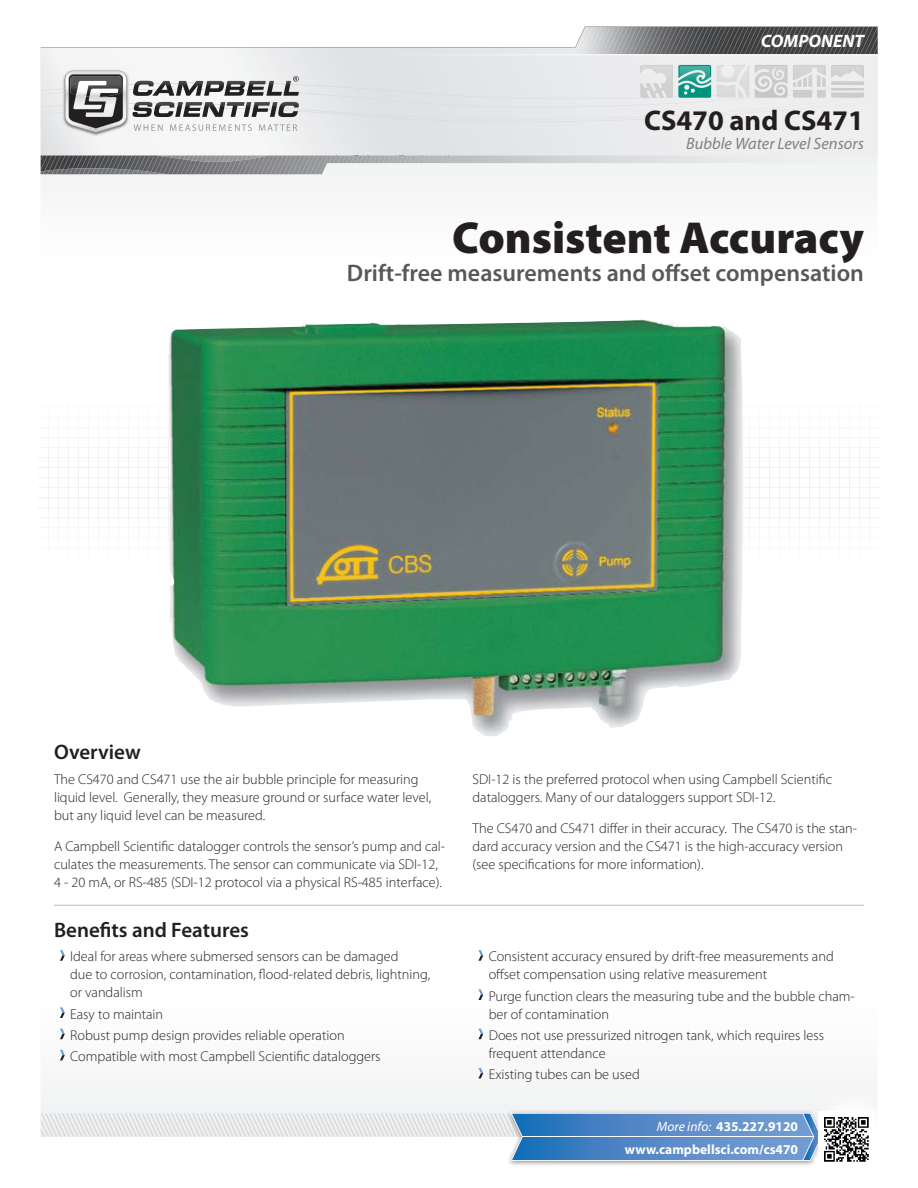
<style>
.page{position:relative;width:918px;height:1188px;background:#fff}
.page>*{position:absolute;margin:0;border:0;box-sizing:border-box;transform-origin:0 0}
.subtitle{font:900 45px "Myriad Pro";color:#231f20}
.t1{font:700 28.5px "Myriad Pro";color:#231f20}
.subtitle-2{font:600 24px "Myriad Pro";color:#57585a}
.t2{font:600 21px "Myriad Pro";color:#231f20}
.t3{font:italic 700 18px "Myriad Pro";color:#fff}
.subtitle-3{font:italic 16.5px "Myriad Pro";color:#808285}
.body1{font:300 14.25px/18px "Myriad Pro";color:#231f20}
.bullets1{font:300 14.25px/18px "Myriad Pro";color:#231f20}
.actions{font:700 13.5px "Myriad Pro";color:#fff}
.s1{font-weight:400;font-style:italic}
</style>
<div class="page">
<svg style="left:41px;top:26px;width:837px;height:130px"></svg>
<img style="left:377px;top:54px;width:501px;height:1px">
<img style="left:575px;top:48px;width:303px;height:6px">
<svg style="left:41px;top:1113px;width:463px;height:24px"></svg>
<svg style="left:41px;top:27px;width:837px;height:21px"></svg>
<img style="left:62px;top:133px;width:68px;height:4px">
<svg style="left:41px;top:156px;width:421px;height:19px"></svg>
<img style="left:504px;top:1113px;width:7px;height:24px">
<img style="left:806px;top:1107px;width:23px;height:60px">
<svg style="left:511px;top:1113px;width:308px;height:48px;background:#5f92ca"></svg>
<hr style="left:522px;top:1137px;width:292px;height:1px;background:#fff">
<svg style="left:38px;top:437px;width:831px;height:91px"></svg>
<svg style="left:41px;top:65px;width:837px;height:68px;background:#d5d7d9"></svg>
<img style="left:819px;top:1112px;width:50px;height:55px">
<svg style="left:60px;top:950px;width:5px;height:11px"></svg>
<svg style="left:60px;top:1007px;width:5px;height:11px"></svg>
<svg style="left:60px;top:1029px;width:5px;height:10px"></svg>
<svg style="left:60px;top:1050px;width:5px;height:10px"></svg>
<svg style="left:478px;top:950px;width:5px;height:11px"></svg>
<svg style="left:478px;top:989px;width:5px;height:11px"></svg>
<svg style="left:478px;top:1029px;width:5px;height:10px"></svg>
<svg style="left:478px;top:1068px;width:5px;height:10px"></svg>
<img style="left:168px;top:319px;width:576px;height:417px">
<hr style="left:54px;top:905px;width:810px;height:1px;background:#bcbdc0">
<p class="t3" style="left:761px;top:30px;width:105px">COMPONENT</p>
<p class="t1" style="left:644px;top:102px;width:221px">CS470 and CS471</p>
<p class="subtitle-3" style="left:686px;top:133px;width:179px">Bubble Water Level Sensors</p>
<p class="subtitle" style="left:452px;top:207px;width:413px">Consistent Accuracy</p>
<p class="subtitle-2" style="left:347px;top:258px;width:519px">Drift-free measurements and offset compensation</p>
<p class="t2" style="left:54px;top:738px;width:88px">Overview</p>
<p class="body1" style="left:54px;top:770px;width:379px">The CS470 and CS471 use the air bubble principle for measuring liquid level. Generally, they measure ground or surface water level, but any liquid level can be measured.</p>
<p class="body1" style="left:54px;top:837px;width:393px">A Campbell Scientific datalogger controls the sensor’s pump and cal&shy;culates the measurements. The sensor can communicate via SDI-12,<br>4 - 20 mA, or RS-485 (SDI-12 protocol via a physical RS-485 interface).</p>
<p class="t2" style="left:54px;top:916px;width:197px">Benefits and Features</p>
<p class="bullets1" style="left:70px;top:947px;width:362px">Ideal for areas where submersed sensors can be damaged<br>due to corrosion, contamination, flood-related debris, lightning, or vandalism</p>
<p class="bullets1" style="left:70px;top:1005px;width:95px">Easy to maintain</p>
<p class="bullets1" style="left:70px;top:1026px;width:276px">Robust pump design provides reliable operation</p>
<p class="bullets1" style="left:70px;top:1047px;width:312px">Compatible with most Campbell Scientific dataloggers</p>
<p class="body1" style="left:472px;top:770px;width:361px">SDI-12 is the preferred protocol when using Campbell Scientific dataloggers. Many of our dataloggers support SDI-12.</p>
<p class="body1" style="left:472px;top:819px;width:386px">The CS470 and CS471 differ in their accuracy. The CS470 is the stan&shy;dard accuracy version and the CS471 is the high-accuracy version (see specifications for more information).</p>
<p class="bullets1" style="left:489px;top:947px;width:347px">Consistent accuracy ensured by drift-free measurements and offset compensation using relative measurement</p>
<p class="bullets1" style="left:489px;top:987px;width:368px">Purge function clears the measuring tube and the bubble cham&shy;ber of contamination</p>
<p class="bullets1" style="left:489px;top:1026px;width:337px">Does not use pressurized nitrogen tank, which requires less frequent attendance</p>
<p class="bullets1" style="left:489px;top:1065px;width:153px">Existing tubes can be used</p>
<p class="actions" style="left:657px;top:1117px;width:143px"><span class="s1">More info:</span> 435.227.9120</p>
<p class="actions" style="left:625px;top:1140px;width:175px">www.campbellsci.com/cs470</p>
</div>
